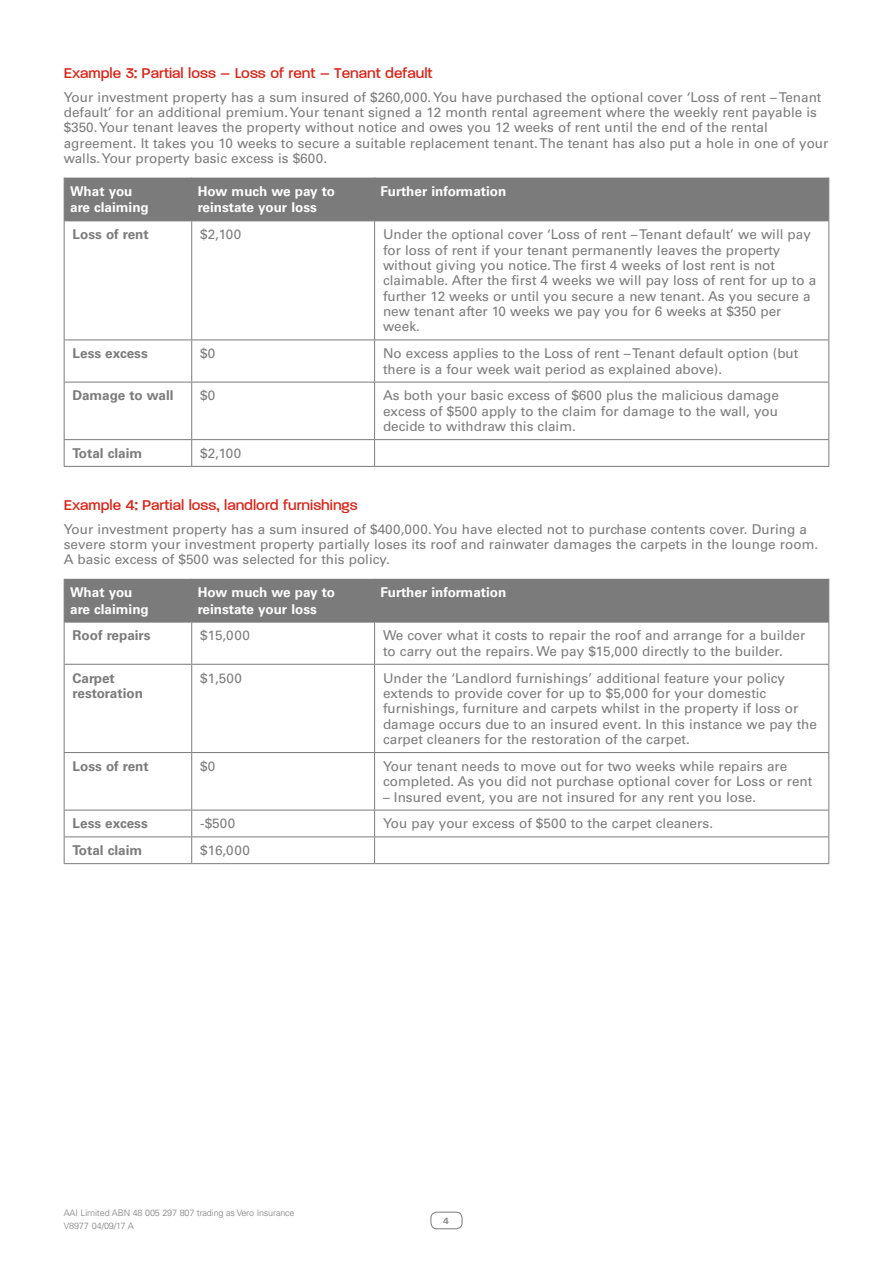
<style>
.page{position:relative;width:893px;height:1263px;background:#fff}
.page>*{position:absolute;margin:0;border:0;box-sizing:border-box;transform-origin:0 0}
.t1{font:500 16.5px "V Paralucent";color:#da2115}
.t2{font:13.5px/15.5px "Univers LT Std";color:#7a7b7a}
.t3{font:700 13.5px/16.5px "Univers LT Std";color:#fff}
.t4{font:700 13.5px/15.5px "Univers LT Std";color:#7a7b7a}
.t5{font:500 10.5px "V Paralucent";color:#7a7b7a}
.t6{font:300 9px/13.2px "Univers LT Std";letter-spacing:-.015em;color:#7a7b7a}
</style>
<div class="page">
<div style="left:431px;top:1212px;width:31px;height:17px;border:1px solid #7a7b7a;border-radius:6px"></div>
<div style="left:65px;top:178px;width:763px;height:42px;background:#7a7b7a"></div>
<hr style="left:64px;top:221px;width:1px;height:119px;background:#7a7b7a">
<hr style="left:191px;top:221px;width:1px;height:119px;background:#7a7b7a">
<hr style="left:374px;top:221px;width:1px;height:119px;background:#7a7b7a">
<hr style="left:828px;top:221px;width:1px;height:119px;background:#7a7b7a">
<hr style="left:64px;top:340px;width:128px;height:1px;background:#7a7b7a">
<hr style="left:64px;top:340px;width:1px;height:42px;background:#7a7b7a">
<hr style="left:192px;top:340px;width:183px;height:1px;background:#7a7b7a">
<hr style="left:191px;top:340px;width:1px;height:42px;background:#7a7b7a">
<hr style="left:375px;top:340px;width:454px;height:1px;background:#7a7b7a">
<hr style="left:374px;top:340px;width:1px;height:42px;background:#7a7b7a">
<hr style="left:828px;top:340px;width:1px;height:42px;background:#7a7b7a">
<hr style="left:64px;top:382px;width:128px;height:1px;background:#7a7b7a">
<hr style="left:64px;top:382px;width:1px;height:57px;background:#7a7b7a">
<hr style="left:192px;top:382px;width:183px;height:1px;background:#7a7b7a">
<hr style="left:191px;top:382px;width:1px;height:57px;background:#7a7b7a">
<hr style="left:375px;top:382px;width:454px;height:1px;background:#7a7b7a">
<hr style="left:374px;top:382px;width:1px;height:57px;background:#7a7b7a">
<hr style="left:828px;top:382px;width:1px;height:57px;background:#7a7b7a">
<hr style="left:64px;top:439px;width:128px;height:1px;background:#7a7b7a">
<svg style="left:64px;top:440px;width:1px;height:26px"></svg>
<hr style="left:192px;top:439px;width:183px;height:1px;background:#7a7b7a">
<svg style="left:191px;top:440px;width:1px;height:26px"></svg>
<hr style="left:375px;top:439px;width:454px;height:1px;background:#7a7b7a">
<svg style="left:374px;top:440px;width:1px;height:26px"></svg>
<svg style="left:828px;top:440px;width:1px;height:26px"></svg>
<hr style="left:64px;top:466px;width:128px;height:1px;background:#7a7b7a">
<hr style="left:192px;top:466px;width:183px;height:1px;background:#7a7b7a">
<hr style="left:375px;top:466px;width:454px;height:1px;background:#7a7b7a">
<hr style="left:64px;top:220px;width:128px;height:1px;background:#7a7b7a">
<hr style="left:192px;top:220px;width:183px;height:1px;background:#7a7b7a">
<hr style="left:375px;top:220px;width:454px;height:1px;background:#7a7b7a">
<hr style="left:191px;top:178px;width:1px;height:42px;background:#7a7b7a">
<hr style="left:374px;top:178px;width:1px;height:42px;background:#7a7b7a">
<hr style="left:64px;top:178px;width:1px;height:42px;background:#7a7b7a">
<hr style="left:828px;top:178px;width:1px;height:42px;background:#7a7b7a">
<div style="left:65px;top:579px;width:763px;height:43px;background:#7a7b7a"></div>
<hr style="left:64px;top:622px;width:128px;height:1px;background:#7a7b7a">
<hr style="left:192px;top:622px;width:183px;height:1px;background:#7a7b7a">
<hr style="left:375px;top:622px;width:454px;height:1px;background:#7a7b7a">
<hr style="left:64px;top:622px;width:1px;height:42px;background:#7a7b7a">
<hr style="left:191px;top:622px;width:1px;height:42px;background:#7a7b7a">
<hr style="left:374px;top:622px;width:1px;height:42px;background:#7a7b7a">
<hr style="left:828px;top:622px;width:1px;height:42px;background:#7a7b7a">
<hr style="left:64px;top:664px;width:128px;height:1px;background:#7a7b7a">
<hr style="left:64px;top:665px;width:1px;height:87px;background:#7a7b7a">
<hr style="left:192px;top:664px;width:183px;height:1px;background:#7a7b7a">
<hr style="left:191px;top:665px;width:1px;height:87px;background:#7a7b7a">
<hr style="left:375px;top:664px;width:454px;height:1px;background:#7a7b7a">
<hr style="left:374px;top:665px;width:1px;height:87px;background:#7a7b7a">
<hr style="left:828px;top:665px;width:1px;height:87px;background:#7a7b7a">
<hr style="left:64px;top:752px;width:128px;height:1px;background:#7a7b7a">
<hr style="left:64px;top:753px;width:1px;height:57px;background:#7a7b7a">
<hr style="left:192px;top:752px;width:183px;height:1px;background:#7a7b7a">
<hr style="left:191px;top:753px;width:1px;height:57px;background:#7a7b7a">
<hr style="left:375px;top:752px;width:454px;height:1px;background:#7a7b7a">
<hr style="left:374px;top:753px;width:1px;height:57px;background:#7a7b7a">
<hr style="left:828px;top:753px;width:1px;height:57px;background:#7a7b7a">
<hr style="left:64px;top:810px;width:128px;height:1px;background:#7a7b7a">
<hr style="left:192px;top:810px;width:183px;height:1px;background:#7a7b7a">
<hr style="left:375px;top:810px;width:454px;height:1px;background:#7a7b7a">
<hr style="left:64px;top:836px;width:128px;height:1px;background:#7a7b7a">
<svg style="left:64px;top:810px;width:1px;height:53px"></svg>
<hr style="left:192px;top:836px;width:183px;height:1px;background:#7a7b7a">
<svg style="left:191px;top:810px;width:1px;height:53px"></svg>
<hr style="left:375px;top:836px;width:454px;height:1px;background:#7a7b7a">
<svg style="left:374px;top:810px;width:1px;height:53px"></svg>
<svg style="left:828px;top:810px;width:1px;height:53px"></svg>
<hr style="left:64px;top:863px;width:128px;height:1px;background:#7a7b7a">
<hr style="left:192px;top:863px;width:183px;height:1px;background:#7a7b7a">
<hr style="left:375px;top:863px;width:454px;height:1px;background:#7a7b7a">
<hr style="left:191px;top:579px;width:1px;height:43px;background:#7a7b7a">
<hr style="left:374px;top:579px;width:1px;height:43px;background:#7a7b7a">
<hr style="left:64px;top:579px;width:1px;height:43px;background:#7a7b7a">
<hr style="left:828px;top:579px;width:1px;height:43px;background:#7a7b7a">
<p class="t1" style="left:64px;top:64px;width:370px">Example 3: Partial loss – Loss of rent – Tenant default</p>
<p class="t2" style="left:64px;top:89px;width:766px">Your investment property has a sum insured of $260,000. You have purchased the optional cover ‘Loss of rent – Tenant default’ for an additional premium. Your tenant signed a 12 month rental agreement where the weekly rent payable is $350. Your tenant leaves the property without notice and owes you 12 weeks of rent until the end of the rental agreement. It takes you 10 weeks to secure a suitable replacement tenant. The tenant has also put a hole in one of your walls. Your property basic excess is $600.</p>
<p class="t3" style="left:70px;top:183px;width:80px">What you are claiming</p>
<p class="t3" style="left:198px;top:183px;width:139px">How much we pay to reinstate your loss</p>
<p class="t3" style="left:381px;top:183px;width:127px">Further information</p>
<p class="t4" style="left:73px;top:227px;width:78px">Loss of rent</p>
<p class="t2" style="left:200px;top:227px;width:43px">$2,100</p>
<p class="t2" style="left:383px;top:227px;width:435px">Under the optional cover ‘Loss of rent – Tenant default’ we will pay for loss of rent if your tenant permanently leaves the property without giving you notice. The first 4 weeks of lost rent is not claimable. After the first 4 weeks we will pay loss of rent for up to a further 12 weeks or until you secure a new tenant. As you secure a new tenant after 10 weeks we pay you for 6 weeks at $350 per week.</p>
<p class="t4" style="left:73px;top:346px;width:77px">Less excess</p>
<p class="t2" style="left:200px;top:346px;width:17px">$0</p>
<p class="t2" style="left:383px;top:346px;width:417px">No excess applies to the Loss of rent – Tenant default option (but there is a four week wait period as explained above).</p>
<p class="t4" style="left:73px;top:388px;width:102px">Damage to wall</p>
<p class="t2" style="left:200px;top:388px;width:17px">$0</p>
<p class="t2" style="left:383px;top:388px;width:397px;text-align:justify">As both your basic excess of $600 plus the malicious damage excess of $500 apply to the claim for damage to the wall, you decide to withdraw this claim.</p>
<p class="t4" style="left:73px;top:446px;width:71px">Total claim</p>
<p class="t2" style="left:200px;top:445px;width:43px">$2,100</p>
<p class="t1" style="left:64px;top:496px;width:295px">Example 4: Partial loss, landlord furnishings</p>
<p class="t2" style="left:64px;top:521px;width:756px">Your investment property has a sum insured of $400,000. You have elected not to purchase contents cover. During a severe storm your investment property partially loses its roof and rainwater damages the carpets in the lounge room.<br>A basic excess of $500 was selected for this policy.</p>
<p class="t3" style="left:70px;top:584px;width:80px">What you are claiming</p>
<p class="t3" style="left:198px;top:584px;width:139px">How much we pay to reinstate your loss</p>
<p class="t3" style="left:381px;top:584px;width:127px">Further information</p>
<p class="t4" style="left:73px;top:628px;width:79px">Roof repairs</p>
<p class="t2" style="left:200px;top:628px;width:51px">$15,000</p>
<p class="t2" style="left:383px;top:628px;width:424px">We cover what it costs to repair the roof and arrange for a builder to carry out the repairs. We pay $15,000 directly to the builder.</p>
<p class="t4" style="left:73px;top:670px;width:72px">Carpet restoration</p>
<p class="t2" style="left:200px;top:670px;width:43px">$1,500</p>
<p class="t2" style="left:383px;top:670px;width:435px">Under the ‘Landlord furnishings’ additional feature your policy extends to provide cover for up to $5,000 for your domestic furnishings, furniture and carpets whilst in the property if loss or damage occurs due to an insured event. In this instance we pay the carpet cleaners for the restoration of the carpet.</p>
<p class="t4" style="left:73px;top:758px;width:78px">Loss of rent</p>
<p class="t2" style="left:200px;top:758px;width:17px">$0</p>
<p class="t2" style="left:383px;top:758px;width:431px">Your tenant needs to move out for two weeks while repairs are completed. As you did not purchase optional cover for Loss or rent</p>
<p class="t2" style="left:383px;top:789px;width:374px">– Insured event, you are not insured for any rent you lose.</p>
<p class="t4" style="left:73px;top:816px;width:77px">Less excess</p>
<p class="t2" style="left:200px;top:816px;width:37px">-$500</p>
<p class="t2" style="left:383px;top:816px;width:332px">You pay your excess of $500 to the carpet cleaners.</p>
<p class="t4" style="left:73px;top:843px;width:71px">Total claim</p>
<p class="t2" style="left:200px;top:843px;width:51px">$16,000</p>
<p class="t6" style="left:64px;top:1206px;width:232px">AAI Limited ABN 48 005 297 807 trading as Vero Insurance<br>V8977 04/09/17 A</p>
<p class="t5" style="left:443px;top:1215px;width:7px">4</p>
</div>
